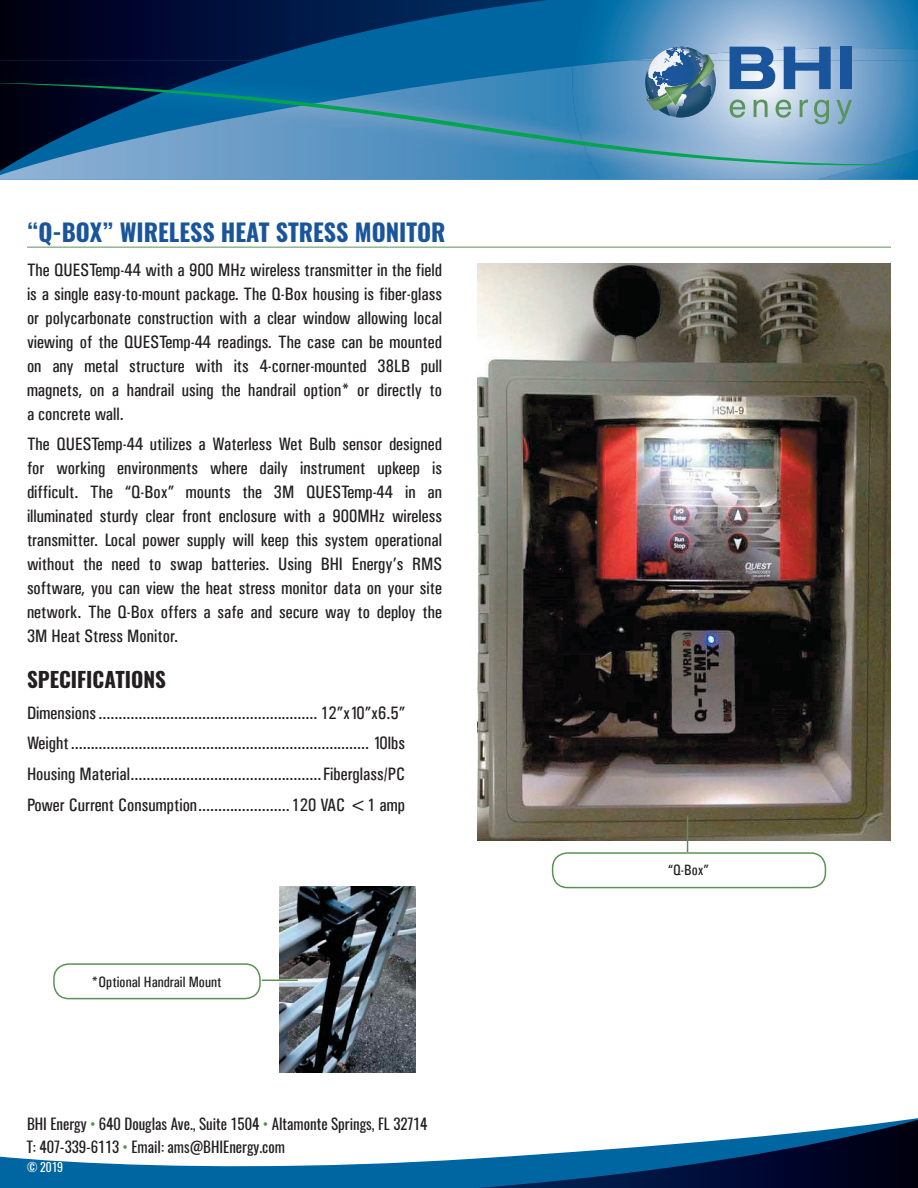
<style>
.page{position:relative;width:918px;height:1188px;background:#fff}
.page>*{position:absolute;margin:0;border:0;box-sizing:border-box;transform-origin:0 0}
.t1{font:700 24px "Oswald";color:#1a559c}
.t2{font:700 21px "Oswald";color:#231f20}
.t3{font:18px/24px "Univers Condensed";color:#231f20;text-align:justify}
.t4{font:15px/22.5px "Oswald";color:#231f20}
.t5{font:15px "Univers Condensed";color:#231f20}
.t6{font:12px "Oswald";color:#fff}
.s1{color:#5a9255}
</style>
<div class="page">
<img style="left:0;top:0;width:548px;height:60px">
<img style="left:572px;top:0;width:346px;height:180px">
<img style="left:630px;top:48px;width:288px;height:12px">
<img style="left:256px;top:60px;width:98px;height:6px">
<img style="left:354px;top:60px;width:219px;height:6px">
<img style="left:0;top:60px;width:256px;height:6px">
<img style="left:0;top:66px;width:600px;height:114px">
<img style="left:573px;top:60px;width:57px;height:6px">
<img style="left:817px;top:166px;width:101px;height:14px">
<svg style="left:0;top:83px;width:918px;height:83px;background:#4b85ab"></svg>
<svg style="left:730px;top:100px;width:15px;height:18px"></svg>
<svg style="left:754px;top:100px;width:14px;height:17px"></svg>
<svg style="left:776px;top:100px;width:15px;height:18px"></svg>
<svg style="left:800px;top:100px;width:8px;height:17px"></svg>
<svg style="left:814px;top:100px;width:15px;height:24px"></svg>
<svg style="left:836px;top:100px;width:16px;height:24px"></svg>
<svg style="left:730px;top:47px;width:45px;height:42px;background:#4e7cb2"></svg>
<svg style="left:784px;top:47px;width:47px;height:42px;background:#5c87ba"></svg>
<div style="left:841px;top:47px;width:11px;height:42px;background:#1a559c"></div>
<svg style="left:645px;top:47px;width:71px;height:71px;background:#61899f"></svg>
<img style="left:670px;top:47px;width:41px;height:20px">
<div style="left:0;top:1116px;width:918px;height:72px;background:#0066a2"></div>
<img style="left:479px;top:1179px;width:439px;height:9px">
<svg style="left:0;top:1062px;width:918px;height:117px;fill:#fff"></svg>
<hr style="left:27px;top:247px;width:864px;height:1px;background:#5a9255">
<img style="left:477px;top:263px;width:414px;height:577px">
<img style="left:280px;top:887px;width:136px;height:185px">
<div style="left:552px;top:852px;width:274px;height:36px;border:2px solid #5a9255;border-radius:15px"></div>
<hr style="left:262px;top:980px;width:36px;height:1px;background:#5a9255">
<hr style="left:687px;top:816px;width:1px;height:36px;background:#5a9255">
<div style="left:53px;top:963px;width:208px;height:36px;border:2px solid #5a9255;border-radius:15px"></div>
<h1 class="t1" style="left:27px;top:216px;width:420px">“Q-BOX” WIRELESS HEAT STRESS MONITOR</h1>
<p class="t3" style="left:27px;top:258px;width:417px">The QUESTemp-44 with a 900 MHz wireless transmitter in the field is a single easy-to-mount package. The Q-Box housing is fiber-glass or polycarbonate construction with a clear window allowing local viewing of the QUESTemp-44 readings. The case can be mounted on any metal structure with its 4-corner-mounted 38LB pull magnets, on a handrail using the handrail option* or directly to a concrete wall.</p>
<p class="t3" style="left:27px;top:432px;width:417px">The QUESTemp-44 utilizes a Waterless Wet Bulb sensor designed for working environments where daily instrument upkeep is difficult. The “Q-Box” mounts the 3M QUESTemp-44 in an illuminated sturdy clear front enclosure with a 900MHz wireless transmitter. Local power supply will keep this system operational without the need to swap batteries. Using BHI Energy’s RMS software, you can view the heat stress monitor data on your site network. The Q-Box offers a safe and secure way to deploy the 3M Heat Stress Monitor.</p>
<p class="t2" style="left:27px;top:665px;width:141px">SPECIFICATIONS</p>
<p class="t3" style="left:27px;top:697px;width:380px;line-height:30.8px">Dimensions....................................................... 12”x10”x6.5” Weight........................................................................... 10lbs Housing Material................................................Fiberglass/PC Power Current Consumption.......................120 VAC &lt;1 amp</p>
<p class="t5" style="left:92px;top:973px;width:132px">*Optional Handrail Mount</p>
<p class="t4" style="left:27px;top:1113px;width:402px">BHI Energy <span class="s1">•</span> 640 Douglas Ave., Suite 1504 <span class="s1">•</span> Altamonte Springs, FL 32714<br>T: 407-339-6113 <span class="s1">•</span> Email: ams@BHIEnergy.com</p>
<p class="t6" style="left:27px;top:1159px;width:38px">© 2019</p>
<p class="t5" style="left:668px;top:862px;width:42px">“Q-Box”</p>
</div>
